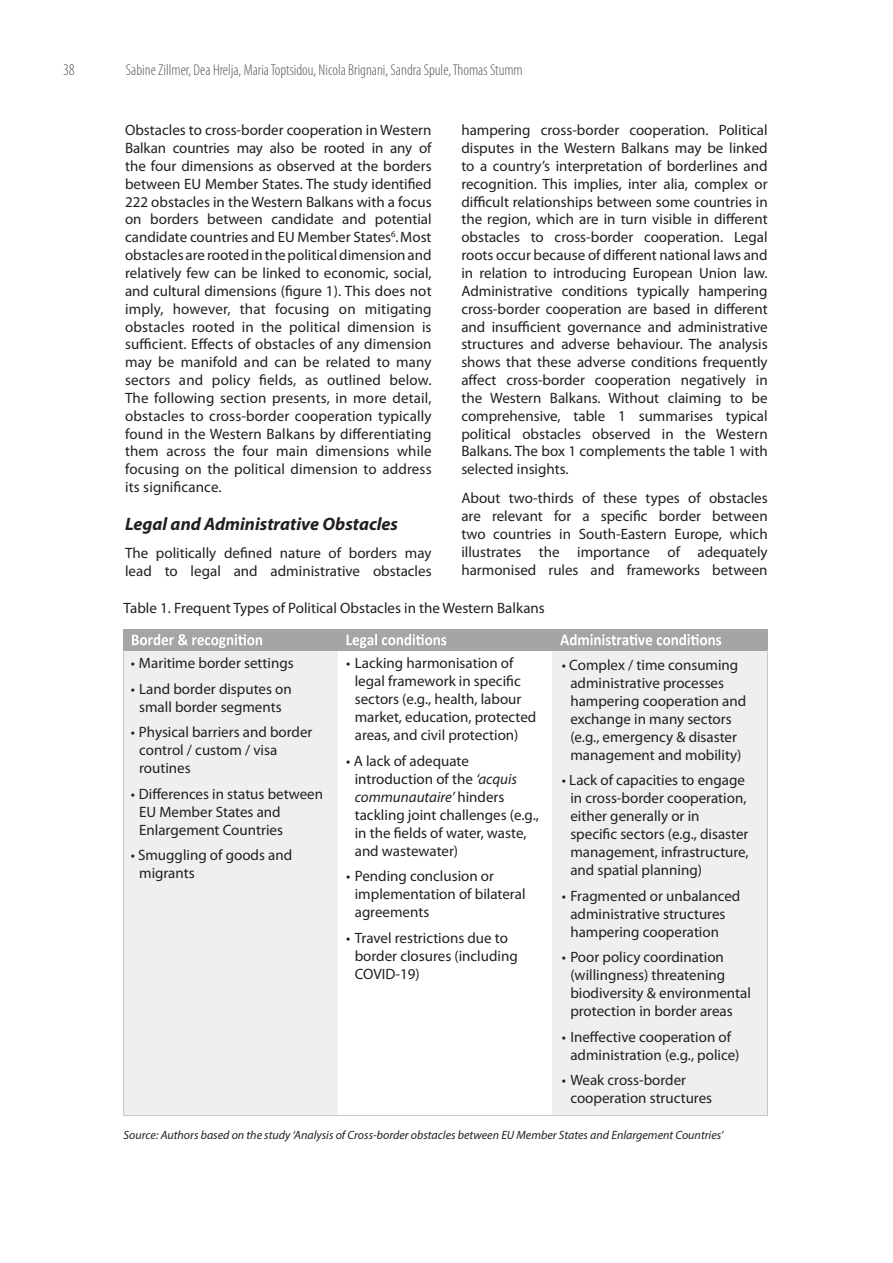
<style>
.page{position:relative;width:893px;height:1263px;background:#fff}
.page>*{position:absolute;margin:0;border:0;box-sizing:border-box;transform-origin:0 0}
.t1{font:italic 700 18px "Myriad Pro";color:#231f20}
.t2{font:300 condensed 16.5px "Myriad Pro";color:#57585a}
.t3{font:300 condensed 15.75px "Myriad Pro";color:#57585a}
.t4{font:15px/17.9px "Myriad Pro";color:#231f20}
.t5{font:italic 12px "Myriad Pro";color:#231f20}
.s1{font-style:italic}
</style>
<div class="page">
<div style="left:124px;top:630px;width:214px;height:20px;background:#a4a5a4"></div>
<svg style="left:132px;top:634px;width:130px;height:14px"></svg>
<div style="left:338px;top:630px;width:215px;height:20px;background:#a4a5a4"></div>
<svg style="left:347px;top:634px;width:99px;height:14px"></svg>
<div style="left:553px;top:630px;width:214px;height:20px;background:#a4a5a4"></div>
<svg style="left:560px;top:634px;width:161px;height:11px"></svg>
<hr style="left:124px;top:629px;width:214px;height:1px;background:#a4a5a4">
<hr style="left:339px;top:629px;width:214px;height:1px;background:#a4a5a4">
<hr style="left:553px;top:629px;width:214px;height:1px;background:#a4a5a4">
<div style="left:124px;top:651px;width:214px;height:464px;background:#edeff0"></div>
<div style="left:553px;top:651px;width:214px;height:464px;background:#edeff0"></div>
<svg style="left:123px;top:629px;width:1px;height:21px"></svg>
<hr style="left:124px;top:650px;width:214px;height:1px;background:#a4a5a4">
<hr style="left:339px;top:650px;width:214px;height:1px;background:#a4a5a4">
<hr style="left:553px;top:650px;width:214px;height:1px;background:#a4a5a4">
<svg style="left:767px;top:629px;width:1px;height:21px"></svg>
<hr style="left:123px;top:650px;width:1px;height:465px;background:#c8c8c7">
<hr style="left:124px;top:1115px;width:214px;height:1px;background:#c8c8c7">
<hr style="left:338px;top:1115px;width:215px;height:1px;background:#c8c8c7">
<hr style="left:552px;top:1115px;width:215px;height:1px;background:#c8c8c7">
<hr style="left:767px;top:650px;width:1px;height:465px;background:#c8c8c7">
<p class="t2" style="left:63px;top:61px;width:13px">38</p>
<p class="t3" style="left:126px;top:61px;width:398px">Sabine Zillmer, Dea Hrelja, Maria Toptsidou, Nicola Brignani, Sandra Spule, Thomas Stumm</p>
<p class="t4" style="left:461px;top:121px;width:308px;text-align:justify">hampering cross-border cooperation. Political disputes in the Western Balkans may be linked to a country’s interpretation of borderlines and recognition. This implies, inter alia, complex or difficult relationships between some countries in the region, which are in turn visible in different obstacles to cross-border cooperation. Legal roots occur because of different national laws and in relation to introducing European Union law.<br>Administrative conditions typically hampering cross-border cooperation are based in different and insufficient governance and administrative structures and adverse behaviour. The analysis shows that these adverse conditions frequently affect cross-border cooperation negatively in the Western Balkans. Without claiming to be comprehensive, table 1 summarises typical political obstacles observed in the Western Balkans. The box 1 complements the table 1 with selected insights.</p>
<p class="t4" style="left:461px;top:489px;width:308px;text-align:justify">About two-thirds of these types of obstacles are relevant for a specific border between two countries in South-Eastern Europe, which illustrates the importance of adequately harmonised rules and frameworks between</p>
<p class="t4" style="left:124px;top:598px;width:423px">Table 1. Frequent Types of Political Obstacles in the Western Balkans</p>
<p class="t4" style="left:125px;top:121px;width:308px;text-align:justify">Obstacles to cross-border cooperation in Western Balkan countries may also be rooted in any of the four dimensions as observed at the borders between EU Member States. The study identified 222 obstacles in the Western Balkans with a focus on borders between candidate and potential candidate countries and EU Member States<sup>6</sup>.Most obstacles are rooted in the political dimension and relatively few can be linked to economic, social, and cultural dimensions (figure 1). This does not imply, however, that focusing on mitigating obstacles rooted in the political dimension is sufficient. Effects of obstacles of any dimension may be manifold and can be related to many sectors and policy fields, as outlined below.<br>The following section presents, in more detail, obstacles to cross-border cooperation typically found in the Western Balkans by differentiating them across the four main dimensions while focusing on the political dimension to address its significance.</p>
<p class="t1" style="left:125px;top:512px;width:275px">Legal and Administrative Obstacles</p>
<p class="t4" style="left:125px;top:544px;width:308px">The politically defined nature of borders may lead to legal and administrative obstacles</p>
<p class="t4" style="left:131px;top:654px;width:164px">• Maritime border settings</p>
<p class="t4" style="left:131px;top:679px;width:163px;text-align:center">• Land border disputes on small border segments</p>
<p class="t4" style="left:139px;top:723px;width:175px;text-indent:-9px">• Physical barriers and border control / custom / visa routines</p>
<p class="t4" style="left:139px;top:784px;width:185px;text-indent:-9px">• Differences in status between<br>EU Member States and<br>Enlargement Countries</p>
<p class="t4" style="left:139px;top:846px;width:155px;text-indent:-9px">• Smuggling of goods and migrants</p>
<p class="t4" style="left:355px;top:654px;width:183px;text-indent:-9px">• Lacking harmonisation of legal framework in specific sectors (e.g., health, labour market, education, protected areas, and civil protection)</p>
<p class="t4" style="left:355px;top:751px;width:186px;text-indent:-9px">• A lack of adequate introduction of the <span class="s1">‘acquis communautaire’</span> hinders tackling joint challenges (e.g., in the fields of water, waste, and wastewater)</p>
<p class="t4" style="left:355px;top:867px;width:172px;text-indent:-9px">• Pending conclusion or implementation of bilateral agreements</p>
<p class="t4" style="left:355px;top:928px;width:164px;text-indent:-9px">• Travel restrictions due to border closures (including<br>COVID-19)</p>
<p class="t4" style="left:570px;top:655px;width:177px;text-indent:-9px">• Complex / time consuming administrative processes hampering cooperation and exchange in many sectors (e.g., emergency &amp; disaster management and mobility)</p>
<p class="t4" style="left:570px;top:771px;width:180px;text-indent:-9px">• Lack of capacities to engage in cross-border cooperation, either generally or in specific sectors (e.g., disaster management, infrastructure, and spatial planning)</p>
<p class="t4" style="left:570px;top:886px;width:171px;text-indent:-9px">• Fragmented or unbalanced administrative structures hampering cooperation</p>
<p class="t4" style="left:570px;top:948px;width:182px;text-indent:-9px">• Poor policy coordination (willingness) threatening biodiversity &amp; environmental protection in border areas</p>
<p class="t4" style="left:562px;top:1027px;width:179px;text-align:center">• Ineffective cooperation of administration (e.g., police)</p>
<p class="t4" style="left:570px;top:1071px;width:143px;text-indent:-9px">• Weak cross-border cooperation structures</p>
<p class="t5" style="left:124px;top:1128px;width:601px">Source: Authors based on the study ‘Analysis of Cross-border obstacles between EU Member States and Enlargement Countries’</p>
</div>
